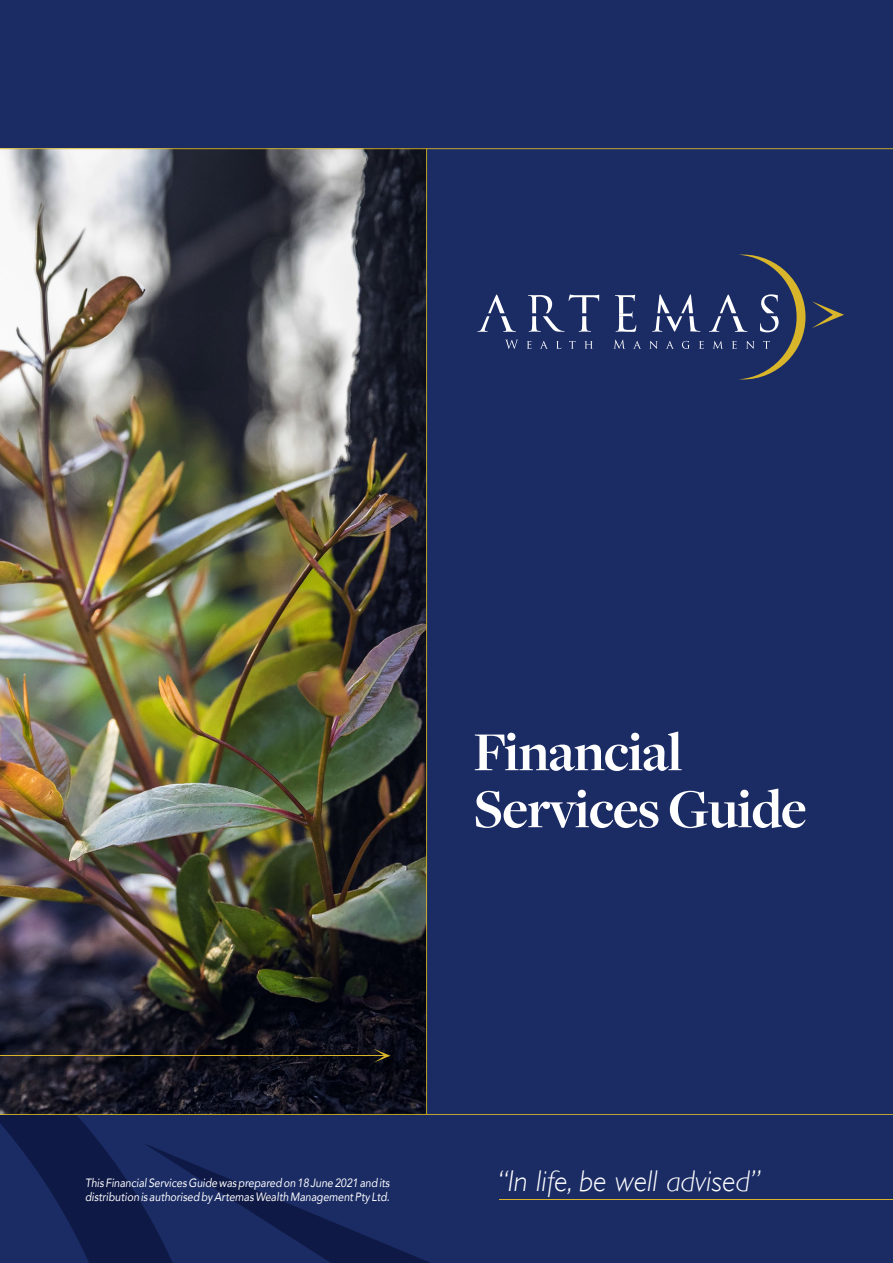
<style>
.page{position:relative;width:893px;height:1263px;background:#1b2c65}
.page>*{position:absolute;margin:0;border:0;box-sizing:border-box;transform-origin:0 0}
.t1{font:700 57px/57px "Freight Disp Pro";letter-spacing:-.02em;color:#fff}
.t2{font:italic 300 30px "Gill Sans";letter-spacing:.005em;color:#fff}
.t3{font:italic 12px/14.4px "Avenir";color:#fff;scale:.88 1}
</style>
<div class="page">
<img style="left:0;top:149px;width:426px;height:965px">
<hr style="left:500px;top:1199px;width:393px;height:1px;background:#d8b52a">
<svg style="left:374px;top:1049px;width:16px;height:14px"></svg>
<hr style="left:0;top:1055px;width:385px;height:1px;background:#d8b52a">
<svg style="left:0;top:1115px;width:430px;height:148px"></svg>
<hr style="left:426px;top:148px;width:1px;height:966px;background:#d6b529">
<hr style="left:0;top:1114px;width:893px;height:1px;background:#d6b529">
<svg style="left:506px;top:340px;width:12px;height:9px"></svg>
<svg style="left:527px;top:341px;width:5px;height:8px"></svg>
<svg style="left:540px;top:341px;width:8px;height:8px"></svg>
<svg style="left:556px;top:341px;width:5px;height:8px"></svg>
<svg style="left:569px;top:341px;width:7px;height:8px"></svg>
<svg style="left:585px;top:341px;width:8px;height:8px"></svg>
<svg style="left:614px;top:340px;width:11px;height:9px"></svg>
<svg style="left:633px;top:341px;width:8px;height:8px"></svg>
<svg style="left:812px;top:301px;width:32px;height:27px"></svg>
<svg style="left:477px;top:295px;width:39px;height:37px"></svg>
<svg style="left:528px;top:294px;width:71px;height:38px"></svg>
<svg style="left:649px;top:255px;width:156px;height:124px"></svg>
<svg style="left:615px;top:295px;width:21px;height:37px"></svg>
<hr style="left:0;top:148px;width:893px;height:1px;background:#d8b52a">
<h1 class="t1" style="left:473px;top:722px;width:335px">Financial<br>Services Guide</h1>
<p class="t3" style="left:85px;top:1175px;width:348px">This Financial Services Guide was prepared on 18 June 2021 and its distribution is authorised by Artemas Wealth Management Pty Ltd.</p>
<h2 class="t2" style="left:497px;top:1164px;width:266px">“In life, be well advised”</h2>
</div>
